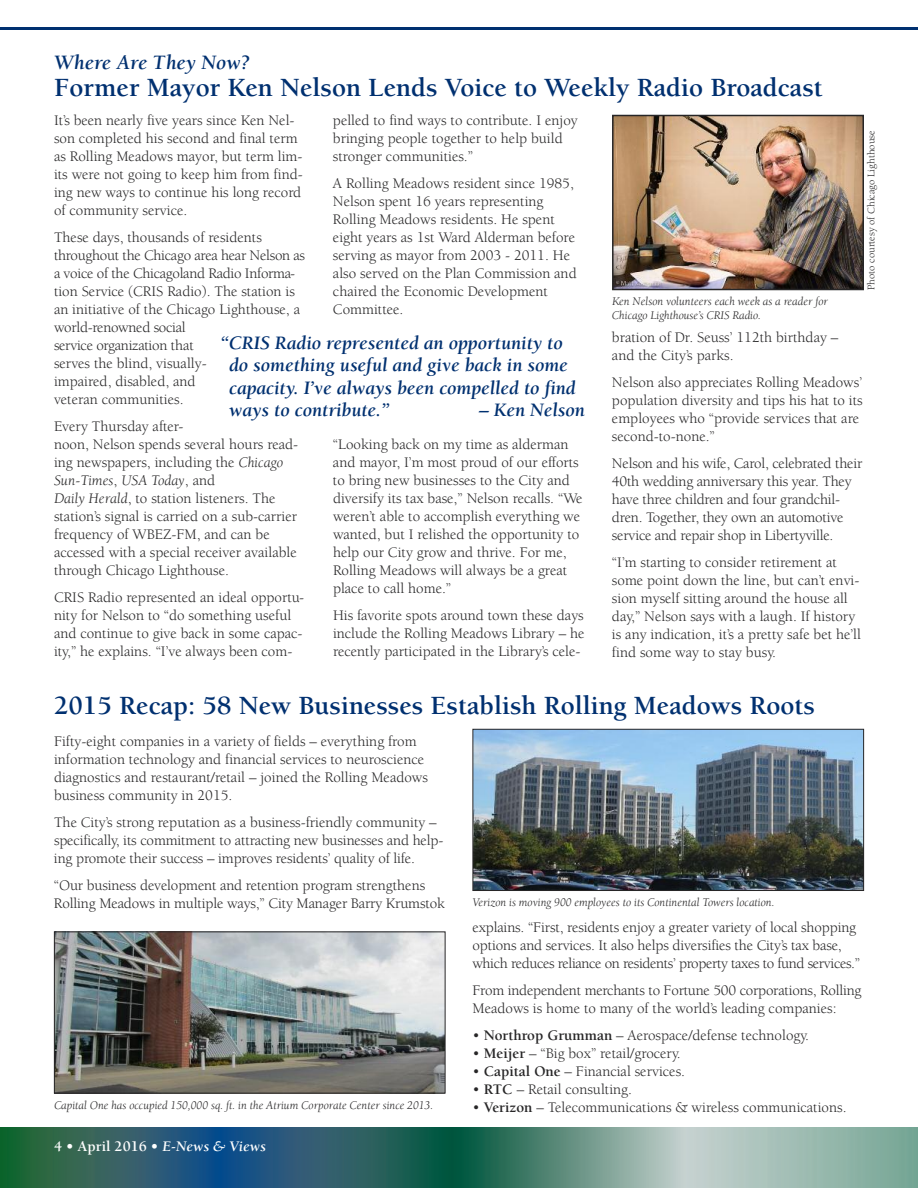
<style>
.page{position:relative;width:918px;height:1188px;background:#fff}
.page>*{position:absolute;margin:0;border:0;box-sizing:border-box;transform-origin:0 0}
.t1{font:700 27px "Berkeley";color:#003070}
.t2{font:italic 700 21px "Berkeley";color:#003070}
.t3{font:italic 700 19.5px/22.5px "Berkeley";color:#003070}
.t4{font:15px/18px "Berkeley";color:#272627}
.t5{font:700 15px "Berkeley";color:#fff}
.t6{font:italic 12px/13.5px "Berkeley";color:#272627}
.t7{font:10.5px "Berkeley";color:#272627}
.s1{font-style:italic}
.s2{font-weight:700}
</style>
<div class="page">
<hr style="left:0;top:27px;width:918px;height:3px;background:#003070">
<img style="left:0;top:1127px;width:918px;height:61px">
<img style="left:615px;top:118px;width:246px;height:169px">
<div style="left:612px;top:115px;width:252px;height:175px;border:2px solid #272627"></div>
<img style="left:56px;top:934px;width:388px;height:158px">
<div style="left:54px;top:932px;width:392px;height:162px;border:1px solid #272627"></div>
<img style="left:474px;top:731px;width:388px;height:158px">
<div style="left:472px;top:729px;width:392px;height:162px;border:1px solid #272627"></div>
<h2 class="t2" style="left:54px;top:54px;width:197px">Where Are They Now?</h2>
<h1 class="t1" style="left:54px;top:77px;width:770px">Former Mayor Ken Nelson Lends Voice to Weekly Radio Broadcast</h1>
<p class="t4" style="left:54px;top:113px;width:250px">It’s been nearly five years since Ken Nel&shy;son completed his second and final term as Rolling Meadows mayor, but term lim&shy;its were not going to keep him from find&shy;ing new ways to continue his long record of community service.</p>
<p class="t4" style="left:54px;top:230px;width:253px">These days, thousands of residents throughout the Chicago area hear Nelson as a voice of the Chicagoland Radio Informa&shy;tion Service (CRIS Radio). The station is an initiative of the Chicago Lighthouse, a world-renowned social<br>service organization that<br>serves the blind, visually-<br>impaired, disabled, and<br>veteran communities.</p>
<p class="t4" style="left:54px;top:419px;width:246px">Every Thursday after-<br>noon, Nelson spends several hours read&shy;ing newspapers, including the <span class="s1">Chicago Sun-Times</span>, <span class="s1">USA Today</span>, and<br><span class="s1">Daily Herald</span>, to station listeners. The station’s signal is carried on a sub-carrier frequency of WBEZ-FM, and can be accessed with a special receiver available through Chicago Lighthouse.</p>
<p class="t4" style="left:54px;top:590px;width:252px">CRIS Radio represented an ideal opportu&shy;nity for Nelson to “do something useful and continue to give back in some capac&shy;ity,” he explains. “I’ve always been com-</p>
<p class="t4" style="left:333px;top:113px;width:246px">pelled to find ways to contribute. I enjoy bringing people together to help build stronger communities.”</p>
<p class="t4" style="left:333px;top:176px;width:245px">A Rolling Meadows resident since 1985, Nelson spent 16 years representing Rolling Meadows residents. He spent eight years as 1st Ward Alderman before serving as mayor from 2003 - 2011. He also served on the Plan Commission and chaired the Economic Development Committee.</p>
<h3 class="t3" style="left:229px;top:333px;width:348px;text-indent:-9px">“CRIS Radio represented an opportunity to do something useful and give back in some capacity. I’ve always been compelled to find ways to contribute.”</h3>
<h3 class="t3" style="left:479px;top:400px;width:108px">– Ken Nelson</h3>
<p class="t4" style="left:333px;top:437px;width:251px">“Looking back on my time as alderman and mayor, I’m most proud of our efforts to bring new businesses to the City and diversify its tax base,” Nelson recalls. “We weren’t able to accomplish everything we wanted, but I relished the opportunity to help our City grow and thrive. For me, Rolling Meadows will always be a great place to call home.”</p>
<p class="t4" style="left:333px;top:608px;width:253px;text-align:justify">His favorite spots around town these days include the Rolling Meadows Library – he recently participated in the Library’s cele-</p>
<p class="t6" style="left:612px;top:296px;width:218px">Ken Nelson volunteers each week as a reader for<br>Chicago Lighthouse’s CRIS Radio.</p>
<p class="t7" style="left:867px;top:290px;width:161px;rotate:-90deg">Photo courtesy of Chicago Lighthouse</p>
<p class="t4" style="left:612px;top:330px;width:228px">bration of Dr. Seuss’ 112th birthday – and the City’s parks.</p>
<p class="t4" style="left:612px;top:375px;width:252px">Nelson also appreciates Rolling Meadows’ population diversity and tips his hat to its employees who “provide services that are second-to-none.”</p>
<p class="t4" style="left:612px;top:456px;width:252px">Nelson and his wife, Carol, celebrated their 40th wedding anniversary this year. They have three children and four grandchil&shy;dren. Together, they own an automotive service and repair shop in Libertyville.</p>
<p class="t4" style="left:612px;top:555px;width:251px">“I’m starting to consider retirement at some point down the line, but can’t envi&shy;sion myself sitting around the house all day,” Nelson says with a laugh. If history is any indication, it’s a pretty safe bet he’ll find some way to stay busy.</p>
<h1 class="t1" style="left:54px;top:695px;width:762px">2015 Recap: 58 New Businesses Establish Rolling Meadows Roots</h1>
<p class="t4" style="left:54px;top:734px;width:376px">Fifty-eight companies in a variety of fields – everything from information technology and financial services to neuroscience diagnostics and restaurant/retail – joined the Rolling Meadows business community in 2015.</p>
<p class="t4" style="left:54px;top:815px;width:391px">The City’s strong reputation as a business-friendly community – specifically, its commitment to attracting new businesses and help&shy;ing promote their success – improves residents’ quality of life.</p>
<p class="t4" style="left:54px;top:878px;width:392px">“Our business development and retention program strengthens<br>Rolling Meadows in multiple ways,” City Manager Barry Krumstok</p>
<p class="t6" style="left:54px;top:1099px;width:381px">Capital One has occupied 150,000 sq. ft. in the Atrium Corporate Center since 2013.</p>
<p class="t5" style="left:54px;top:1141px;width:213px">4 • April 2016 • <span class="s1">E-News &amp; Views</span></p>
<p class="t6" style="left:472px;top:897px;width:304px">Verizon is moving 900 employees to its Continental Towers location.</p>
<p class="t4" style="left:472px;top:920px;width:389px">explains. “First, residents enjoy a greater variety of local shopping options and services. It also helps diversifies the City’s tax base, which reduces reliance on residents’ property taxes to fund services.”</p>
<p class="t4" style="left:472px;top:983px;width:391px">From independent merchants to Fortune 500 corporations, Rolling<br>Meadows is home to many of the world’s leading companies:</p>
<p class="t4" style="left:472px;top:1028px;width:338px">• <span class="s2">Northrop Grumman</span> – Aerospace/defense technology.</p>
<p class="t4" style="left:472px;top:1046px;width:210px">• <span class="s2">Meijer</span> – “Big box” retail/grocery.</p>
<p class="t4" style="left:472px;top:1064px;width:214px">• <span class="s2">Capital One</span> – Financial services.</p>
<p class="t4" style="left:472px;top:1082px;width:161px">• <span class="s2">RTC</span> – Retail consulting.</p>
<p class="t4" style="left:472px;top:1100px;width:376px">• <span class="s2">Verizon</span> – Telecommunications &amp; wireless communications.</p>
</div>
